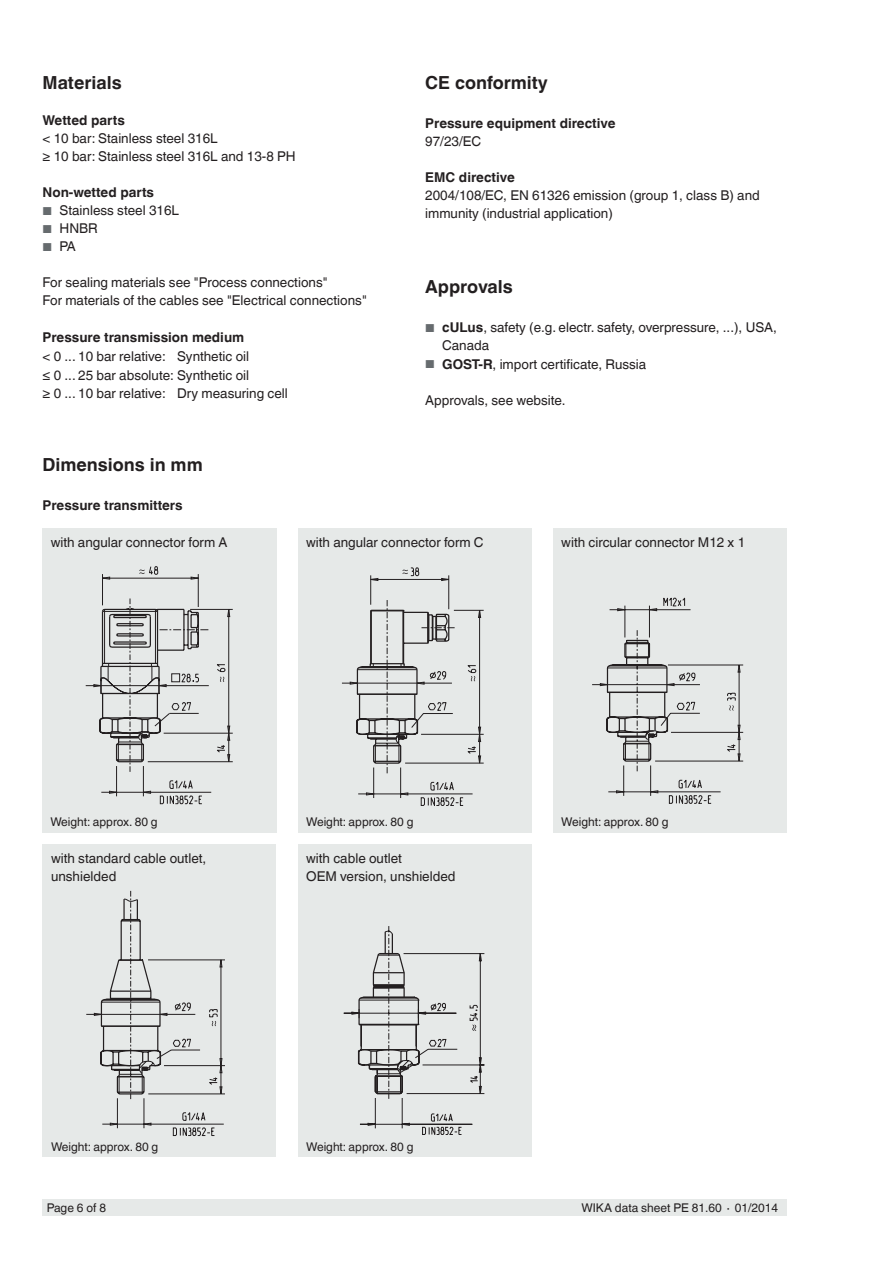
<style>
.page{position:relative;width:893px;height:1263px;background:#fff}
.page>*{position:absolute;margin:0;border:0;box-sizing:border-box;transform-origin:0 0}
.t1{font:700 18px "Helvetica World";color:#231f20}
.t2{font:13.5px/18px "Helvetica World";color:#231f20}
.t3{font:700 13.5px "Helvetica World";color:#231f20}
.t4{font:12px "Helvetica World";color:#231f20}
.s1{font-size:11.55px;color:#666b6e}
.s2{font-weight:700}
</style>
<div class="page">
<div style="left:43px;top:1199px;width:744px;height:17px;background:#e6e9e8"></div>
<div style="left:42px;top:529px;width:235px;height:304px;background:#e6e9e8"></div>
<div style="left:298px;top:529px;width:233px;height:304px;background:#e6e9e8"></div>
<div style="left:553px;top:529px;width:234px;height:304px;background:#e6e9e8"></div>
<div style="left:43px;top:844px;width:233px;height:313px;background:#e6e9e8"></div>
<div style="left:298px;top:844px;width:233px;height:313px;background:#e6e9e8"></div>
<svg style="left:86px;top:890px;width:139px;height:246px"></svg>
<svg style="left:592px;top:597px;width:152px;height:207px"></svg>
<svg style="left:342px;top:567px;width:142px;height:239px"></svg>
<svg style="left:85px;top:566px;width:148px;height:239px"></svg>
<svg style="left:343px;top:926px;width:142px;height:209px"></svg>
<h1 class="t1" style="left:43px;top:73px;width:81px">Materials</h1>
<p class="t3" style="left:43px;top:113px;width:84px">Wetted parts</p>
<p class="t2" style="left:43px;top:130px;width:255px">&lt; 10 bar: Stainless steel 316L<br>≥ 10 bar: Stainless steel 316L and 13-8 PH</p>
<p class="t3" style="left:43px;top:185px;width:113px">Non-wetted parts</p>
<p class="t2" style="left:43px;top:202px;width:138px"><span class="s1">■</span> Stainless steel 316L</p>
<p class="t2" style="left:43px;top:220px;width:57px"><span class="s1">■</span> HNBR</p>
<p class="t2" style="left:43px;top:238px;width:35px"><span class="s1">■</span> PA</p>
<p class="t2" style="left:43px;top:274px;width:326px">For sealing materials see "Process connections"<br>For materials of the cables see "Electrical connections"</p>
<p class="t3" style="left:43px;top:329px;width:203px">Pressure transmission medium</p>
<p class="t2" style="left:43px;top:348px;width:247px">&lt; 0 ... 10 bar relative: Synthetic oil<br>≤ 0 ... 25 bar absolute: Synthetic oil<br>≥ 0 ... 10 bar relative: Dry measuring cell</p>
<h1 class="t1" style="left:43px;top:454px;width:162px">Dimensions in mm</h1>
<p class="t3" style="left:43px;top:497px;width:142px">Pressure transmitters</p>
<h1 class="t1" style="left:425px;top:73px;width:124px">CE conformity</h1>
<p class="t3" style="left:425px;top:116px;width:192px">Pressure equipment directive</p>
<p class="t2" style="left:425px;top:133px;width:57px">97/23/EC</p>
<p class="t3" style="left:425px;top:170px;width:91px">EMC directive</p>
<p class="t2" style="left:425px;top:187px;width:336px">2004/108/EC, EN 61326 emission (group 1, class B) and immunity (industrial application)</p>
<h1 class="t1" style="left:425px;top:277px;width:89px">Approvals</h1>
<p class="t2" style="left:442px;top:319px;width:336px;text-indent:-17px"><span class="s1">■</span> <span class="s2">cULus</span>, safety (e.g. electr. safety, overpressure, ...), USA,<br>Canada</p>
<p class="t2" style="left:425px;top:355px;width:223px"><span class="s1">■</span> <span class="s2">GOST-R</span>, import certificate, Russia</p>
<p class="t2" style="left:425px;top:391px;width:142px">Approvals, see website.</p>
<p class="t2" style="left:51px;top:533px;width:178px">with angular connector form A</p>
<p class="t2" style="left:306px;top:533px;width:179px">with angular connector form C</p>
<p class="t2" style="left:561px;top:533px;width:185px">with circular connector M12 x 1</p>
<p class="t4" style="left:50px;top:815px;width:109px">Weight: approx. 80 g</p>
<p class="t4" style="left:306px;top:815px;width:109px">Weight: approx. 80 g</p>
<p class="t4" style="left:561px;top:815px;width:109px">Weight: approx. 80 g</p>
<p class="t2" style="left:51px;top:849px;width:157px">with standard cable outlet, unshielded</p>
<p class="t2" style="left:306px;top:849px;width:151px">with cable outlet<br>OEM version, unshielded</p>
<p class="t4" style="left:51px;top:1140px;width:109px">Weight: approx. 80 g</p>
<p class="t4" style="left:306px;top:1140px;width:109px">Weight: approx. 80 g</p>
<p class="t4" style="left:47px;top:1201px;width:61px">Page 6 of 8</p>
<p class="t4" style="left:581px;top:1201px;width:198px">WIKA data sheet PE 81.60 ∙ 01/2014</p>
</div>
